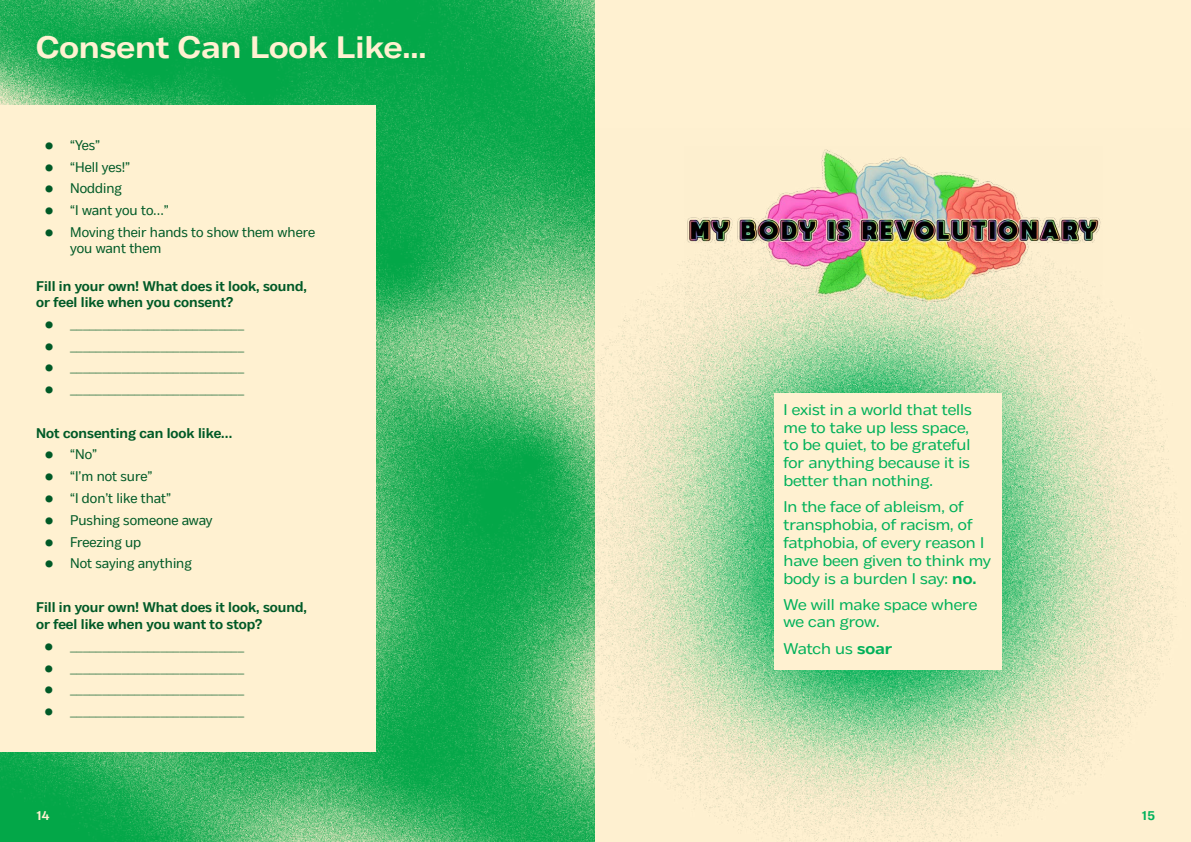
<style>
.page{position:relative;width:1191px;height:842px;background:#fff}
.page>*{position:absolute;margin:0;border:0;box-sizing:border-box;transform-origin:0 0}
.t1{font:700 31px "Body Text Fit";color:#fff1d1}
.t2{font:15.5px/17.8px "Body Text Fit";color:#00b15a}
.t3{font:14px/16.1px "Body Text";color:#005a27}
.t4{font:700 14px/16.1px "Body Text";color:#005a27}
.t5{font:700 13px "Body Text";color:#fff1d1}
.t6{font:700 13px "Body Text";color:#00b15a}
.s1{font-weight:700}
</style>
<div class="page">
<img style="left:0;top:0;width:595px;height:842px">
<div style="left:0;top:105px;width:376px;height:646px;background:#fff1d1"></div>
<div style="left:595px;top:0;width:596px;height:842px;background:#fff1d1"></div>
<img style="left:545px;top:129px;width:641px;height:713px">
<div style="left:774px;top:393px;width:227px;height:277px;background:#fff1d1"></div>
<img style="left:684px;top:146px;width:418px;height:155px">
<h1 class="t1" style="left:36px;top:27px;width:392px">Consent Can Look Like...</h1>
<p class="t3" style="left:45px;top:137px;width:57px">● “Yes”</p>
<p class="t3" style="left:45px;top:159px;width:87px">● “Hell yes!”</p>
<p class="t3" style="left:45px;top:181px;width:79px">● Nodding</p>
<p class="t3" style="left:45px;top:202px;width:126px">● “I want you to…”</p>
<p class="t3" style="left:70px;top:224px;width:246px;text-indent:-26px">● Moving their hands to show them where you want them</p>
<p class="t4" style="left:36px;top:278px;width:272px">Fill in your own! What does it look, sound, or feel like when you consent?</p>
<p class="t3" style="left:45px;top:316px;width:201px">● ___________________________</p>
<p class="t3" style="left:45px;top:338px;width:201px">● ___________________________</p>
<p class="t3" style="left:45px;top:360px;width:201px">● ___________________________</p>
<p class="t3" style="left:45px;top:381px;width:201px">● ___________________________</p>
<p class="t4" style="left:36px;top:425px;width:198px">Not consenting can look like…</p>
<p class="t3" style="left:45px;top:447px;width:54px">● “No”</p>
<p class="t3" style="left:45px;top:468px;width:109px">● “I’m not sure”</p>
<p class="t3" style="left:45px;top:490px;width:128px">● “I don’t like that”</p>
<p class="t3" style="left:45px;top:512px;width:169px">● Pushing someone away</p>
<p class="t3" style="left:45px;top:534px;width:98px">● Freezing up</p>
<p class="t3" style="left:45px;top:555px;width:149px">● Not saying anything</p>
<p class="t4" style="left:36px;top:599px;width:272px;line-height:17.2px">Fill in your own! What does it look, sound, or feel like when you want to stop?</p>
<p class="t3" style="left:45px;top:638px;width:201px">● ___________________________</p>
<p class="t3" style="left:45px;top:660px;width:201px">● ___________________________</p>
<p class="t3" style="left:45px;top:682px;width:201px">● ___________________________</p>
<p class="t3" style="left:45px;top:703px;width:201px">● ___________________________</p>
<p class="t2" style="left:783px;top:401px;width:190px">I exist in a world that tells me to take up less space, to be quiet, to be grateful for anything because it is better than nothing.</p>
<p class="t2" style="left:783px;top:498px;width:209px">In the face of ableism, of transphobia, of racism, of fatphobia, of every reason I have been given to think my body is a burden I say: <span class="s1">no.</span></p>
<p class="t2" style="left:783px;top:595px;width:195px">We will make space where we can grow.</p>
<p class="t2" style="left:783px;top:639px;width:110px">Watch us <span class="s1">soar</span></p>
<p class="t5" style="left:36px;top:807px;width:15px">14</p>
<p class="t6" style="left:1141px;top:807px;width:15px">15</p>
</div>
